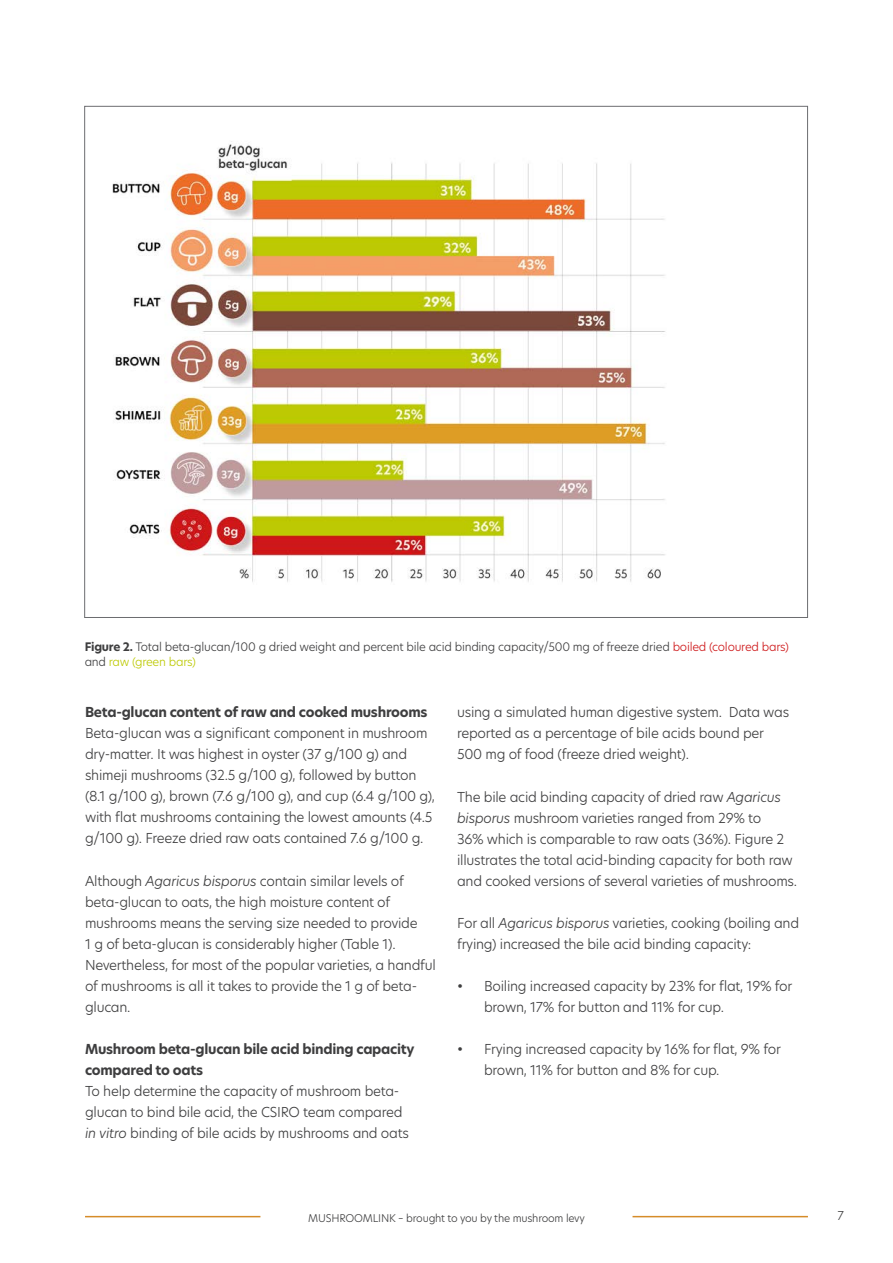
<style>
.page{position:relative;width:893px;height:1263px;background:#fff}
.page>*{position:absolute;margin:0;border:0;box-sizing:border-box;transform-origin:0 0}
.Body_copy{font:300 13.5px/21px "New Hero";letter-spacing:-.02em;color:#3e3e3f}
.t1{font:300 12px "New Hero";color:#3e3e3f}
.t2{font:300 11.55px/15.5px "New Hero";letter-spacing:-.02em;color:#3e3e3f}
.t3{font:300 10.5px "New Hero";letter-spacing:-.02em;color:#3e3e3f}
.s1{font-weight:700}
.s2{color:#ce1719}
.s3{color:#bcc900}
.s4{font-style:italic}
</style>
<div class="page">
<img style="left:112px;top:141px;width:553px;height:441px">
<hr style="left:85px;top:1216px;width:175px;height:1px;background:#d68c29">
<hr style="left:632px;top:1216px;width:176px;height:1px;background:#d68c29">
<p class="t2" style="left:85px;top:638px;width:706px"><span class="s1">Figure 2.</span> Total beta-glucan/100 g dried weight and percent bile acid binding capacity/500 mg of freeze dried <span class="s2">boiled (coloured bars) </span>and <span class="s3">raw (green bars)</span></p>
<p class="Body_copy" style="left:85px;top:702px;width:351px"><span class="s1">Beta-glucan content of raw and cooked mushrooms </span>Beta-glucan was a significant component in mushroom dry-matter. It was highest in oyster (37 g/100 g) and shimeji mushrooms (32.5 g/100 g), followed by button (8.1 g/100 g), brown (7.6 g/100 g), and cup (6.4 g/100 g), with flat mushrooms containing the lowest amounts (4.5 g/100 g). Freeze dried raw oats contained 7.6 g/100 g.</p>
<p class="Body_copy" style="left:85px;top:870px;width:352px">Although <span class="s4">Agaricus bisporus</span> contain similar levels of beta-glucan to oats, the high moisture content of mushrooms means the serving size needed to provide<br>1 g of beta-glucan is considerably higher (Table 1).<br>Nevertheless, for most of the popular varieties, a handful of mushrooms is all it takes to provide the 1 g of beta&shy;glucan.</p>
<p class="Body_copy" style="left:85px;top:1038px;width:331px"><span class="s1">Mushroom beta-glucan bile acid binding capacity compared to oats<br></span>To help determine the capacity of mushroom beta&shy;glucan to bind bile acid, the CSIRO team compared <span class="s4">in vitro</span> binding of bile acids by mushrooms and oats</p>
<p class="Body_copy" style="left:457px;top:702px;width:334px">using a simulated human digestive system. Data was reported as a percentage of bile acids bound per<br>500 mg of food (freeze dried weight).</p>
<p class="Body_copy" style="left:457px;top:786px;width:342px">The bile acid binding capacity of dried raw <span class="s4">Agaricus bisporus</span> mushroom varieties ranged from 29% to<br>36% which is comparable to raw oats (36%). Figure 2 illustrates the total acid-binding capacity for both raw and cooked versions of several varieties of mushrooms.</p>
<p class="Body_copy" style="left:457px;top:912px;width:344px">For all <span class="s4">Agaricus bisporus</span> varieties, cooking (boiling and frying) increased the bile acid binding capacity:</p>
<p class="Body_copy" style="left:484px;top:975px;width:310px;text-indent:-27px">• Boiling increased capacity by 23% for flat, 19% for brown, 17% for button and 11% for cup.</p>
<p class="Body_copy" style="left:484px;top:1039px;width:298px;text-indent:-27px">• Frying increased capacity by 16% for flat, 9% for brown, 11% for button and 8% for cup.</p>
<p class="t3" style="left:308px;top:1210px;width:278px">MUSHROOMLINK – brought to you by the mushroom levy</p>
<p class="t1" style="left:838px;top:1208px;width:8px">7</p>
</div>
